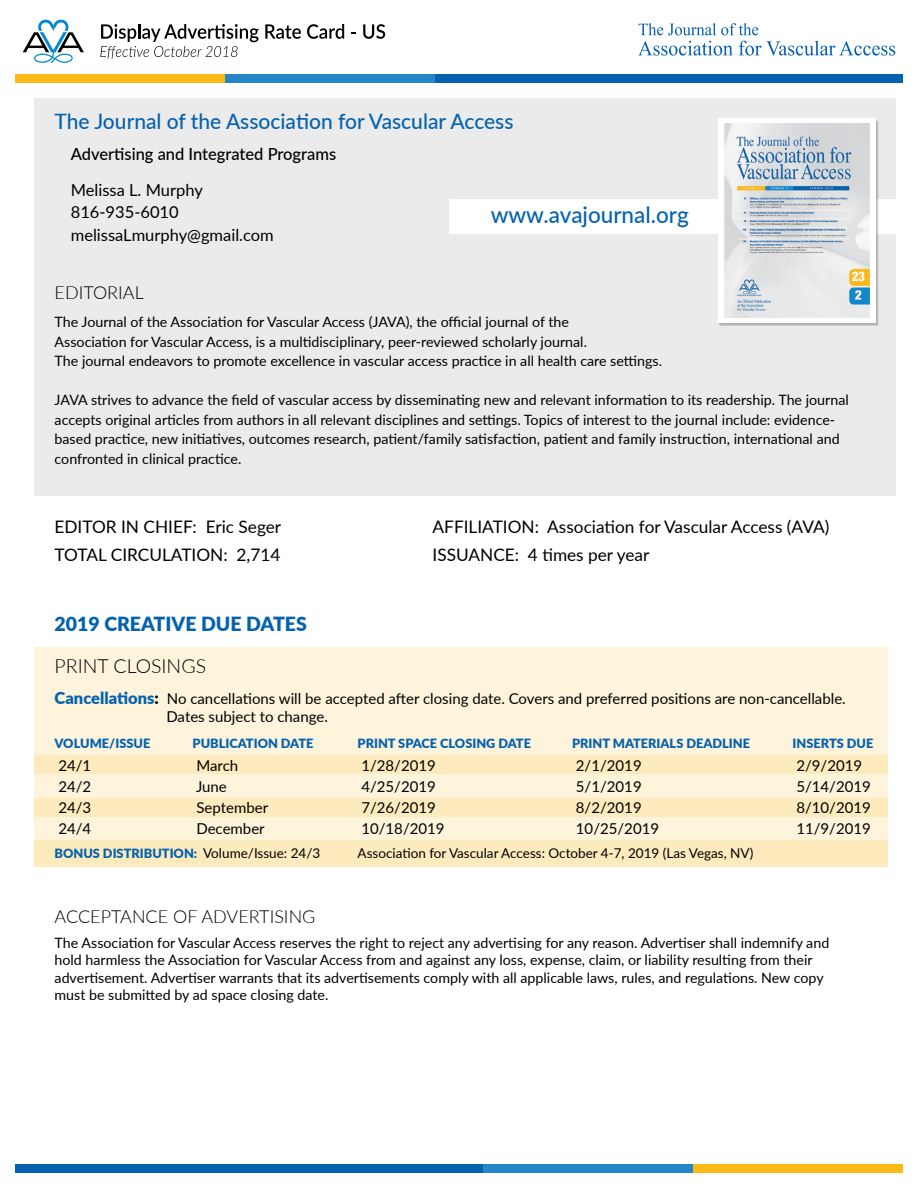
<style>
.page{position:relative;width:918px;height:1188px;background:#fff}
.page>*{position:absolute;margin:0;border:0;box-sizing:border-box;transform-origin:0 0}
.t1{font:500 22.65px "Lato";color:#0562af}
.t2{font:500 21.15px "Lato";color:#0562af}
.t3{font:900 19.5px "Lato";color:#0562af}
.t4{font:300 19.5px "Lato";color:#000}
.t5{font:300 18px "Lato";color:#000}
.t6{font:17.25px "Lato";color:#000}
.t7{font:500 16.65px "Lato";color:#000}
.t8{font:16.5px/22.5px "Lato";color:#000}
.t9{font:15px/18px "Lato";color:#000}
.t10{font:14.25px/19.5px "Lato";color:#000}
.t11{font:13.5px "Lato";color:#000}
.t12{font:900 12.75px "Lato";color:#0562af}
.s1{font-weight:900;font-size:16.5px;color:#0562af}
.s2{font-weight:900;font-size:16.5px}
.s3{font-weight:400;font-size:13.5px;color:#000}
</style>
<div class="page">
<div style="left:34px;top:647px;width:854px;height:220px;background:#fef4dc"></div>
<div style="left:34px;top:756px;width:854px;height:18px;background:#fdebbe"></div>
<div style="left:34px;top:799px;width:854px;height:18px;background:#fdebbe"></div>
<div style="left:34px;top:840px;width:854px;height:27px;background:#fdebbe"></div>
<div style="left:34px;top:98px;width:861px;height:398px;background:#ebebeb"></div>
<div style="left:449px;top:200px;width:454px;height:34px;background:#fff"></div>
<div style="left:15px;top:74px;width:210px;height:9px;background:#fdb916"></div>
<div style="left:225px;top:74px;width:210px;height:9px;background:#2587c8"></div>
<div style="left:436px;top:74px;width:467px;height:9px;background:#0562af"></div>
<div style="left:693px;top:1164px;width:210px;height:9px;background:#fdb916"></div>
<div style="left:483px;top:1164px;width:210px;height:9px;background:#2587c8"></div>
<div style="left:15px;top:1164px;width:467px;height:9px;background:#0562af"></div>
<svg style="left:23px;top:19px;width:61px;height:44px"></svg>
<svg style="left:265px;top:24px;width:36px;height:15px"></svg>
<svg style="left:307px;top:24px;width:37px;height:15px"></svg>
<svg style="left:363px;top:24px;width:22px;height:15px"></svg>
<svg style="left:100px;top:24px;width:159px;height:35px"></svg>
<svg style="left:639px;top:23px;width:119px;height:12px"></svg>
<svg style="left:638px;top:41px;width:95px;height:15px"></svg>
<svg style="left:739px;top:41px;width:156px;height:15px"></svg>
<div style="left:719px;top:119px;width:160px;height:207px;background:#000;opacity:.25"></div>
<div style="left:718px;top:119px;width:158px;height:203px;background:#fff"></div>
<img style="left:724px;top:123px;width:146px;height:195px">
<h2 class="t2" style="left:55px;top:106px;width:460px">The Journal of the Association for Vascular Access</h2>
<p class="t7" style="left:71px;top:142px;width:267px">Advertising and Integrated Programs</p>
<p class="t8" style="left:71px;top:178px;width:205px">Melissa L. Murphy<br>816-935-6010 melissaLmurphy@gmail.com</p>
<h1 class="t1" style="left:491px;top:198px;width:199px">www.avajournal.org</h1>
<p class="t5" style="left:55px;top:280px;width:91px">EDITORIAL</p>
<p class="t10" style="left:55px;top:312px;width:609px">The Journal of the Association for Vascular Access (JAVA), the official journal of the<br>Association for Vascular Access, is a multidisciplinary, peer-reviewed scholarly journal.<br>The journal endeavors to promote excellence in vascular access practice in all health care settings.</p>
<p class="t10" style="left:55px;top:390px;width:796px">JAVA strives to advance the field of vascular access by disseminating new and relevant information to its readership. The journal accepts original articles from authors in all relevant disciplines and settings. Topics of interest to the journal include: evidence&shy;based practice, new initiatives, outcomes research, patient/family satisfaction, patient and family instruction, international and confronted in clinical practice.</p>
<p class="t6" style="left:55px;top:514px;width:228px">EDITOR IN CHIEF: Eric Seger</p>
<p class="t6" style="left:433px;top:514px;width:398px">AFFILIATION: Association for Vascular Access (AVA)</p>
<p class="t6" style="left:55px;top:542px;width:227px">TOTAL CIRCULATION: 2,714</p>
<p class="t6" style="left:433px;top:542px;width:218px">ISSUANCE: 4 times per year</p>
<h3 class="t3" style="left:55px;top:609px;width:75px">2019 CREATIVE</h3>
<h3 class="t3" style="left:201px;top:609px;width:72px">DUE DATES</h3>
<h3 class="t4" style="left:55px;top:652px;width:126px">PRINT CLOSINGS</h3>
<p class="t9" style="left:166px;top:689px;width:681px;text-indent:-112px"><span class="s1">CANCELLATIONS</span><span class="s2">:</span> No cancellations will be accepted after closing date. Covers and preferred positions are non-cancellable.<br>Dates subject to change.</p>
<p class="t12" style="left:55px;top:734px;width:97px">VOLUME/ISSUE</p>
<p class="t12" style="left:193px;top:734px;width:122px">PUBLICATION DATE</p>
<p class="t12" style="left:358px;top:734px;width:175px">PRINT SPACE CLOSING DATE</p>
<p class="t12" style="left:572px;top:734px;width:179px">PRINT MATERIALS DEADLINE</p>
<p class="t12" style="left:793px;top:734px;width:82px">INSERTS DUE</p>
<p class="t9" style="left:58px;top:756px;width:34px">24/1</p>
<p class="t9" style="left:196px;top:756px;width:43px">March</p>
<p class="t9" style="left:361px;top:756px;width:76px">1/28/2019</p>
<p class="t9" style="left:576px;top:756px;width:67px">2/1/2019</p>
<p class="t9" style="left:796px;top:756px;width:67px">2/9/2019</p>
<p class="t9" style="left:58px;top:777px;width:34px">24/2</p>
<p class="t9" style="left:196px;top:777px;width:32px">June</p>
<p class="t9" style="left:361px;top:777px;width:76px">4/25/2019</p>
<p class="t9" style="left:576px;top:777px;width:67px">5/1/2019</p>
<p class="t9" style="left:796px;top:777px;width:76px">5/14/2019</p>
<p class="t9" style="left:58px;top:798px;width:34px">24/3</p>
<p class="t9" style="left:196px;top:798px;width:73px">September</p>
<p class="t9" style="left:361px;top:798px;width:76px">7/26/2019</p>
<p class="t9" style="left:576px;top:798px;width:67px">8/2/2019</p>
<p class="t9" style="left:796px;top:798px;width:76px">8/10/2019</p>
<p class="t9" style="left:58px;top:819px;width:34px">24/4</p>
<p class="t9" style="left:196px;top:819px;width:70px">December</p>
<p class="t9" style="left:361px;top:819px;width:85px">10/18/2019</p>
<p class="t9" style="left:576px;top:819px;width:85px">10/25/2019</p>
<p class="t9" style="left:796px;top:819px;width:76px">11/9/2019</p>
<p class="t12" style="left:55px;top:844px;width:267px">BONUS DISTRIBUTION: <span class="s3">Volume/Issue: 24/3</span></p>
<p class="t11" style="left:358px;top:844px;width:397px">Association for Vascular Access: October 4-7, 2019 (Las Vegas, NV)</p>
<p class="t5" style="left:55px;top:904px;width:193px">ACCEPTANCE OF ADVERTI</p>
<p class="t5" style="left:274px;top:904px;width:43px">SI NG</p>
<p class="t10" style="left:55px;top:934px;width:776px;line-height:17.2px">The Association for Vascular Access reserves the right to reject any advertising for any reason. Advertiser shall indemnify and hold harmless the Association for Vascular Access from and against any loss, expense, claim, or liability resulting from their advertisement. Advertiser warrants that its advertisements comply with all applicable laws, rules, and regulations. New copy must be submitted by ad space closing date.</p>
</div>
